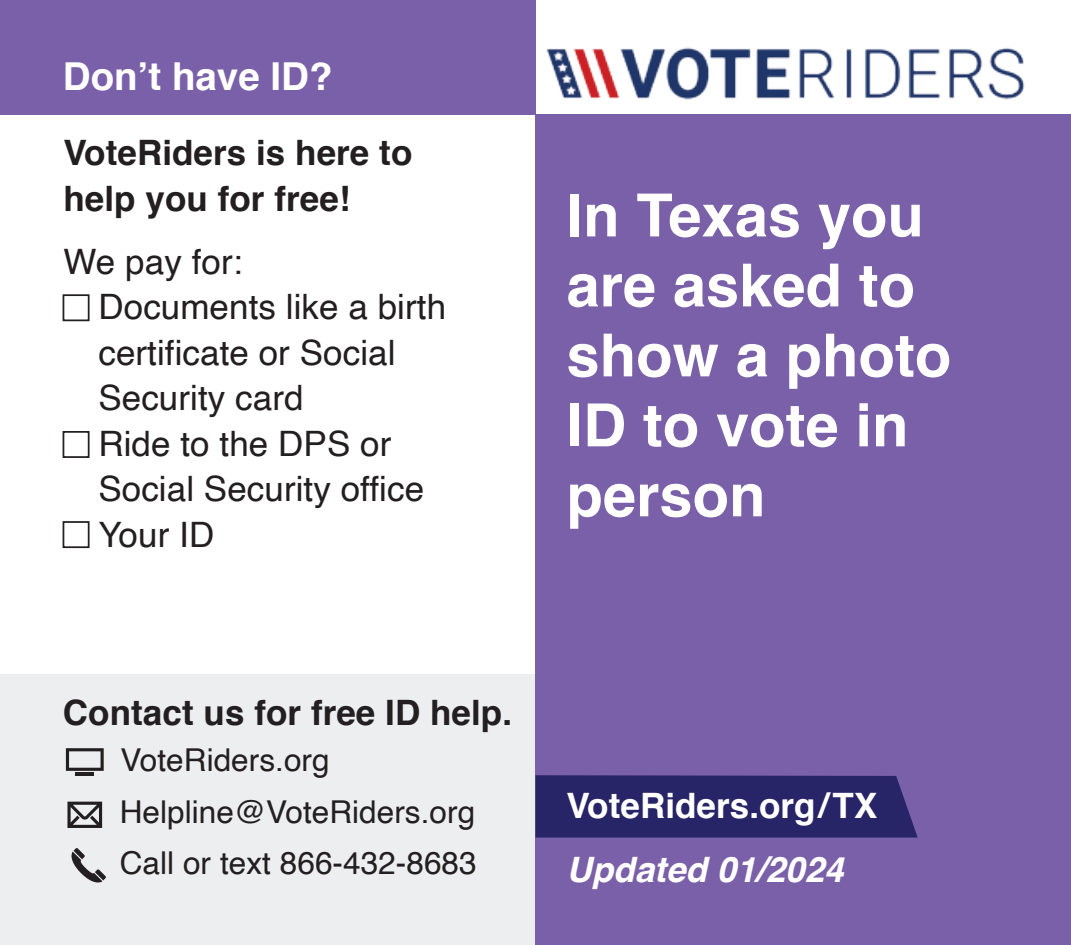
<style>
.page{position:relative;width:1071px;height:945px;background:#fff}
.page>*{position:absolute;margin:0;border:0;box-sizing:border-box;transform-origin:0 0}
.t1{font:700 59.5px/70px "Helvetica";color:#fff}
.t2{font:700 38.5px "Helvetica";color:#fff}
.t3{font:35px/45.5px "Helvetica";color:#231f20}
.t4{font:700 35px/45.5px "Helvetica";color:#231f20}
.t5{font:700 35px "Helvetica";color:#fff}
.t6{font:italic 700 35px "Helvetica";color:#fff}
.t7{font:31.5px/51.8px "Helvetica";color:#231f20}
</style>
<div class="page">
<div style="left:0;top:674px;width:536px;height:271px;background:#edeeef"></div>
<div style="left:0;top:0;width:535px;height:114px;background:#7a60a9"></div>
<div style="left:63px;top:294px;width:27px;height:27px;background:#fff;border:2px solid #231f20"></div>
<div style="left:63px;top:431px;width:27px;height:27px;background:#fff;border:2px solid #231f20"></div>
<div style="left:63px;top:521px;width:27px;height:27px;background:#fff;border:2px solid #231f20"></div>
<svg style="left:67px;top:802px;width:35px;height:26px"></svg>
<svg style="left:71px;top:848px;width:35px;height:35px"></svg>
<svg style="left:66px;top:748px;width:38px;height:23px"></svg>
<hr style="left:75px;top:772px;width:19px;height:3px;background:#231f20">
<div style="left:536px;top:114px;width:535px;height:831px;background:#7a60a9"></div>
<img style="left:546px;top:47px;width:479px;height:53px">
<div style="left:536px;top:775px;width:382px;height:63px;background:#282468"></div>
<p class="t2" style="left:63px;top:46px;width:271px">Don’t have ID?</p>
<p class="t4" style="left:63px;top:134px;width:350px">VoteRiders is here to help you for free!</p>
<p class="t3" style="left:98px;top:242px;width:349px;text-indent:-35px">We pay for:<br>Documents like a birth certificate or Social<br>Security card<br>Ride to the DPS or<br>Social Security office<br>Your ID</p>
<h1 class="t1" style="left:567px;top:186px;width:386px">In Texas you are asked to show a photo<br>ID to vote in person</h1>
<p class="t4" style="left:63px;top:693px;width:451px">Contact us for free ID help.</p>
<p class="t7" style="left:120px;top:737px;width:358px">VoteRiders.org<br>Helpline@VoteRiders.org<br>Call or text 866-432-8683</p>
<p class="t5" style="left:566px;top:792px;width:312px">VoteRiders.org / TX</p>
<p class="t6" style="left:567px;top:856px;width:279px">Updated 01/2024</p>
</div>
